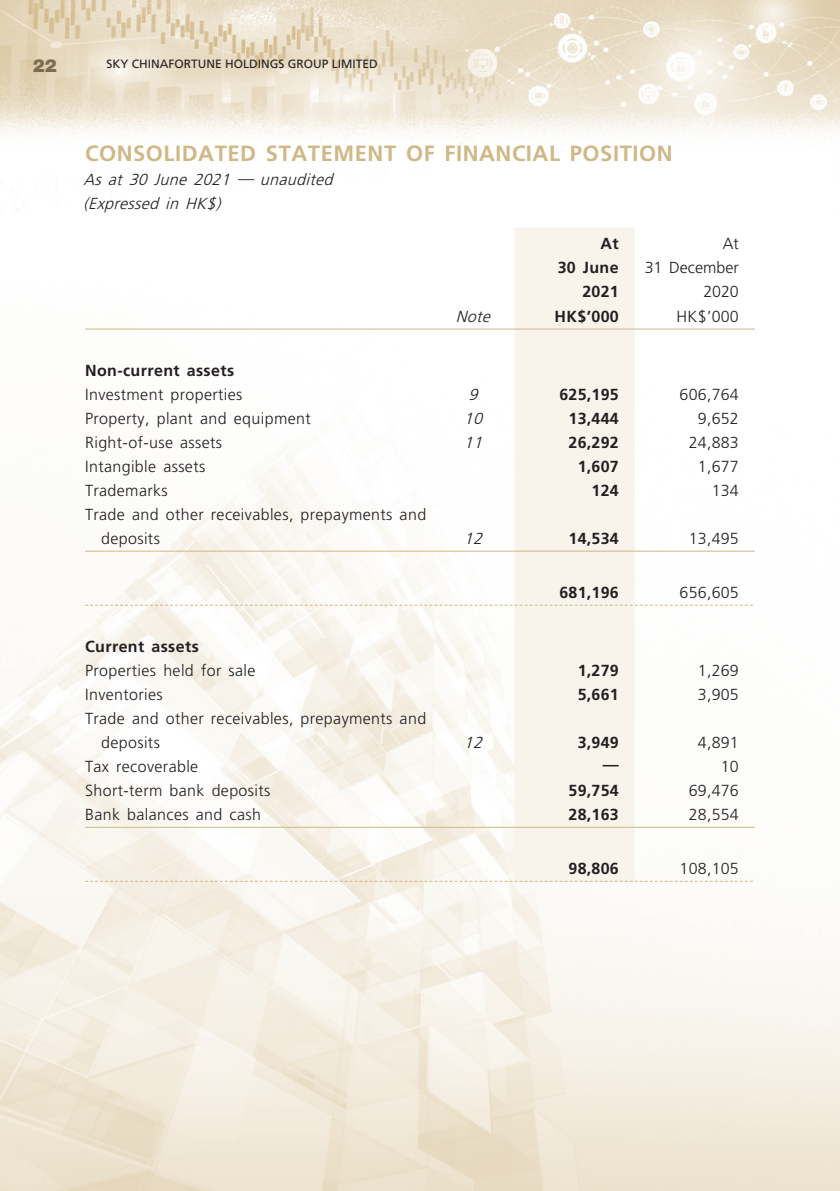
<style>
.page{position:relative;width:840px;height:1191px;background:#fff}
.page>*{position:absolute;margin:0;border:0;box-sizing:border-box;transform-origin:0 0}
._03_H1{font:700 22px "Frutiger LT Std";letter-spacing:.025em;color:#d0b786}
.t1{font:900 18px "Helvetica Neue LT Std";color:#7c6f51}
._15_Table_Stub{font:300 16px/24px "Frutiger LT Std";letter-spacing:.025em;color:#231f20}
._15_Table_Stub-2{font:700 16px "Frutiger LT Std";letter-spacing:.015em;color:#231f20}
._01_Body_Text{font:italic 300 16px "Frutiger LT Std";color:#231f20}
._31_table_tab_6pt{font:300 16px "Frutiger LT Std";letter-spacing:.005em;color:#231f20}
._31_table_tab_6pt-2{font:700 16px "Frutiger LT Std";letter-spacing:.015em;color:#231f20}
._01_Body_Text-2{font:300 16px "Frutiger LT Std";letter-spacing:.015em;color:#231f20}
._01_Body_Text-3{font:700 16px "Frutiger LT Std";letter-spacing:.015em;color:#231f20}
._15_Table_Stub-3{font:italic 300 16px "Frutiger LT Std";color:#231f20}
._31_table_tab_6pt-3{font:italic 300 16px "Frutiger LT Std";color:#231f20}
.t2{font:12px "Frutiger LT Std";color:#231f20}
</style>
<div class="page">
<img style="left:0;top:0;width:839px;height:1191px">
<div style="left:514px;top:227px;width:120px;height:654px;background:#f8f4ec"></div>
<hr style="left:85px;top:328px;width:349px;height:1px;background:#d0b786">
<hr style="left:434px;top:328px;width:80px;height:1px;background:#d0b786">
<hr style="left:514px;top:328px;width:120px;height:1px;background:#d0b786">
<hr style="left:634px;top:328px;width:120px;height:1px;background:#d0b786">
<hr style="left:85px;top:550px;width:349px;height:1px;background:#d0b786">
<hr style="left:434px;top:550px;width:80px;height:1px;background:#d0b786">
<hr style="left:514px;top:550px;width:120px;height:1px;background:#d0b786">
<hr style="left:634px;top:550px;width:120px;height:1px;background:#d0b786">
<svg style="left:85px;top:604px;width:667px;height:1px"></svg>
<hr style="left:85px;top:826px;width:349px;height:1px;background:#d0b786">
<hr style="left:434px;top:826px;width:80px;height:1px;background:#d0b786">
<hr style="left:514px;top:826px;width:120px;height:1px;background:#d0b786">
<hr style="left:634px;top:826px;width:120px;height:1px;background:#d0b786">
<svg style="left:85px;top:881px;width:667px;height:1px"></svg>
<p class="t1" style="left:33px;top:55px;width:26px">22</p>
<p class="t2" style="left:106px;top:57px;width:273px">SKY CHINAFORTUNE HOLDINGS GROUP LIMITED</p>
<p class="_03_H1" style="left:85px;top:141px;width:588px">CONSOLIDATED STATEMENT OF FINANCIAL POSITION</p>
<p class="_01_Body_Text" style="left:83px;top:171px;width:255px">As at 30 June 2021 — unaudited</p>
<p class="_01_Body_Text" style="left:83px;top:195px;width:143px">(Expressed in HK$)</p>
<p class="_31_table_tab_6pt-2" style="left:600px;top:234px;width:20px">At</p>
<p class="_31_table_tab_6pt-2" style="left:557px;top:258px;width:62px">30 June</p>
<p class="_31_table_tab_6pt-2" style="left:582px;top:282px;width:38px">2021</p>
<p class="_31_table_tab_6pt" style="left:722px;top:235px;width:18px">At</p>
<p class="_31_table_tab_6pt" style="left:644px;top:259px;width:95px">31 December</p>
<p class="_31_table_tab_6pt" style="left:703px;top:283px;width:37px">2020</p>
<p class="_31_table_tab_6pt-3" style="left:455px;top:307px;width:41px">Note</p>
<p class="_31_table_tab_6pt-2" style="left:554px;top:306px;width:66px">HK$’000</p>
<p class="_31_table_tab_6pt" style="left:676px;top:307px;width:64px">HK$’000</p>
<p class="_15_Table_Stub-2" style="left:85px;top:360px;width:150px">Non-current assets</p>
<p class="_15_Table_Stub" style="left:85px;top:382px;width:159px">Investment properties</p>
<p class="_15_Table_Stub-3" style="left:468px;top:385px;width:15px">9</p>
<p class="_15_Table_Stub-2" style="left:559px;top:384px;width:61px">625,195</p>
<p class="_15_Table_Stub" style="left:679px;top:382px;width:61px">606,764</p>
<p class="_15_Table_Stub" style="left:85px;top:406px;width:227px">Property, plant and equipment</p>
<p class="_15_Table_Stub-3" style="left:463px;top:409px;width:24px">10</p>
<p class="_15_Table_Stub-2" style="left:568px;top:408px;width:52px">13,444</p>
<p class="_15_Table_Stub" style="left:697px;top:406px;width:42px">9,652</p>
<p class="_15_Table_Stub" style="left:85px;top:430px;width:138px">Right-of-use assets</p>
<p class="_15_Table_Stub-3" style="left:463px;top:433px;width:24px">11</p>
<p class="_15_Table_Stub-2" style="left:568px;top:432px;width:52px">26,292</p>
<p class="_15_Table_Stub" style="left:688px;top:430px;width:52px">24,883</p>
<p class="_15_Table_Stub" style="left:85px;top:454px;width:122px">Intangible assets</p>
<p class="_15_Table_Stub-2" style="left:577px;top:456px;width:42px">1,607</p>
<p class="_15_Table_Stub" style="left:697px;top:454px;width:42px">1,677</p>
<p class="_15_Table_Stub" style="left:85px;top:478px;width:84px">Trademarks</p>
<p class="_15_Table_Stub-2" style="left:591px;top:480px;width:29px">124</p>
<p class="_15_Table_Stub" style="left:711px;top:478px;width:29px">134</p>
<p class="_15_Table_Stub" style="left:101px;top:502px;width:326px;text-indent:-16px">Trade and other receivables, prepayments and deposits</p>
<p class="_15_Table_Stub-3" style="left:463px;top:529px;width:24px">12</p>
<p class="_15_Table_Stub-2" style="left:568px;top:528px;width:52px">14,534</p>
<p class="_15_Table_Stub" style="left:688px;top:526px;width:52px">13,495</p>
<p class="_01_Body_Text-3" style="left:559px;top:582px;width:61px">681,196</p>
<p class="_01_Body_Text-2" style="left:679px;top:583px;width:61px">656,605</p>
<p class="_15_Table_Stub-2" style="left:85px;top:636px;width:115px">Current assets</p>
<p class="_15_Table_Stub" style="left:85px;top:658px;width:172px">Properties held for sale</p>
<p class="_15_Table_Stub-2" style="left:577px;top:660px;width:42px">1,279</p>
<p class="_15_Table_Stub" style="left:697px;top:658px;width:42px">1,269</p>
<p class="_15_Table_Stub" style="left:85px;top:682px;width:79px">Inventories</p>
<p class="_15_Table_Stub-2" style="left:577px;top:684px;width:42px">5,661</p>
<p class="_15_Table_Stub" style="left:697px;top:682px;width:42px">3,905</p>
<p class="_15_Table_Stub" style="left:101px;top:706px;width:326px;text-indent:-16px">Trade and other receivables, prepayments and deposits</p>
<p class="_15_Table_Stub-3" style="left:463px;top:733px;width:24px">12</p>
<p class="_15_Table_Stub-2" style="left:577px;top:732px;width:42px">3,949</p>
<p class="_15_Table_Stub" style="left:697px;top:730px;width:42px">4,891</p>
<p class="_15_Table_Stub" style="left:85px;top:754px;width:115px">Tax recoverable</p>
<p class="_15_Table_Stub-2" style="left:602px;top:755px;width:17px">—</p>
<p class="_15_Table_Stub" style="left:720px;top:754px;width:20px">10</p>
<p class="_15_Table_Stub" style="left:85px;top:778px;width:187px">Short-term bank deposits</p>
<p class="_15_Table_Stub-2" style="left:568px;top:780px;width:52px">59,754</p>
<p class="_15_Table_Stub" style="left:688px;top:778px;width:52px">69,476</p>
<p class="_15_Table_Stub" style="left:85px;top:802px;width:177px">Bank balances and cash</p>
<p class="_15_Table_Stub-2" style="left:568px;top:804px;width:52px">28,163</p>
<p class="_15_Table_Stub" style="left:688px;top:802px;width:52px">28,554</p>
<p class="_01_Body_Text-3" style="left:568px;top:858px;width:52px">98,806</p>
<p class="_01_Body_Text-2" style="left:679px;top:859px;width:61px">108,105</p>
</div>
